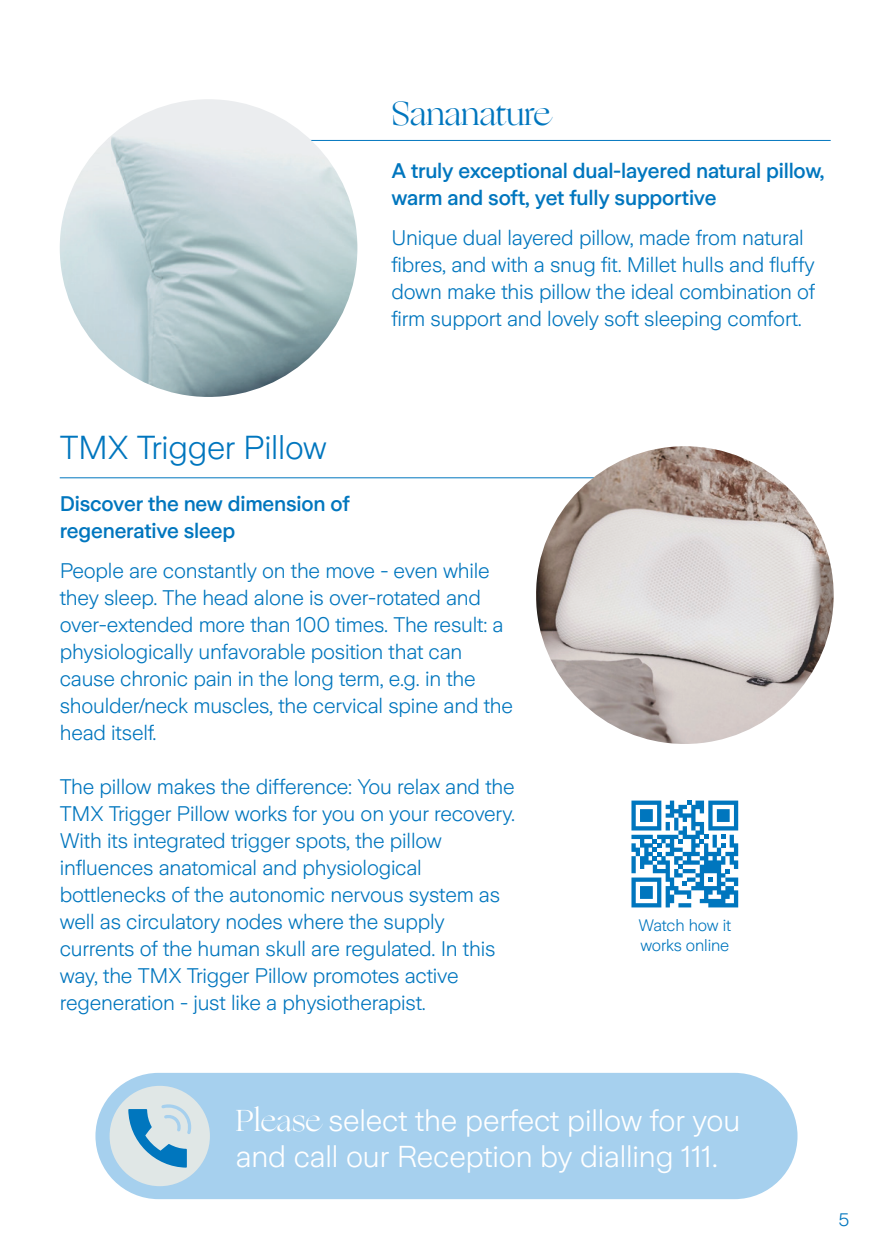
<style>
.page{position:relative;width:893px;height:1259px;background:#fff}
.page>*{position:absolute;margin:0;border:0;box-sizing:border-box;transform-origin:0 0}
.t1{font:300 33px "Zurich Sans";letter-spacing:-.01em;color:#0076be}
.t2{font:33px "Ogg";letter-spacing:-.01em;color:#0076be}
.t3{font:300 30px/36px "Zurich Sans";letter-spacing:-.005em;color:#fff}
.t4{font:300 21px/27px "Zurich Sans";letter-spacing:-.01em;color:#0076be}
.t5{font:500 21px/27px "Zurich Sans";letter-spacing:-.01em;color:#0076be}
.t6{font:300 18px "Zurich Sans";color:#0076be}
.t7{font:300 16.5px/19.8px "Zurich Sans";letter-spacing:-.01em;color:#0076be}
.s1{font-family:"Ogg";font-weight:400}
</style>
<div class="page">
<hr style="left:60px;top:477px;width:598px;height:1px;background:#0076be">
<hr style="left:232px;top:140px;width:599px;height:1px;background:#0076be">
<div style="left:95px;top:1073px;width:702px;height:126px;background:#a6d0ee;border-radius:63px"></div>
<div style="left:110px;top:1085px;width:100px;height:101px;background:#e0e7e6;border-radius:50%"></div>
<svg style="left:128px;top:1104px;width:64px;height:63px"></svg>
<svg style="left:631px;top:800px;width:107px;height:107px"></svg>
<img style="left:536px;top:446px;width:298px;height:298px;border-radius:149px">
<img style="left:60px;top:99px;width:297px;height:298px;border-radius:149px">
<h1 class="t2" style="left:391px;top:89px;width:160px">Sananature</h1>
<p class="t5" style="left:391px;top:157px;width:434px">A truly exceptional dual-layered natural pillow, warm and soft, yet fully supportive</p>
<p class="t4" style="left:391px;top:224px;width:425px">Unique dual layered pillow, made from natural fibres, and with a snug fit. Millet hulls and fluffy down make this pillow the ideal combination of firm support and lovely soft sleeping comfort.</p>
<h1 class="t1" style="left:60px;top:429px;width:268px">TMX Trigger Pillow</h1>
<p class="t5" style="left:60px;top:490px;width:292px">Discover the new dimension of regenerative sleep</p>
<p class="t4" style="left:60px;top:557px;width:455px">People are constantly on the move - even while they sleep. The head alone is over-rotated and over-extended more than 100 times. The result: a physiologically unfavorable position that can cause chronic pain in the long term, e.g. in the shoulder/neck muscles, the cervical spine and the head itself.</p>
<p class="t4" style="left:60px;top:773px;width:457px">The pillow makes the difference: You relax and the TMX Trigger Pillow works for you on your recovery.<br>With its integrated trigger spots, the pillow influences anatomical and physiological bottlenecks of the autonomic nervous system as well as circulatory nodes where the supply currents of the human skull are regulated. In this way, the TMX Trigger Pillow promotes active regeneration - just like a physiotherapist.</p>
<p class="t7" style="left:638px;top:915px;width:94px">Watch how it works online</p>
<h2 class="t3" style="left:236px;top:1103px;width:506px"><span class="s1">Please</span> select the perfect pillow for you and call our Reception by dialling 111.</h2>
<p class="t6" style="left:838px;top:1209px;width:12px">5</p>
</div>
